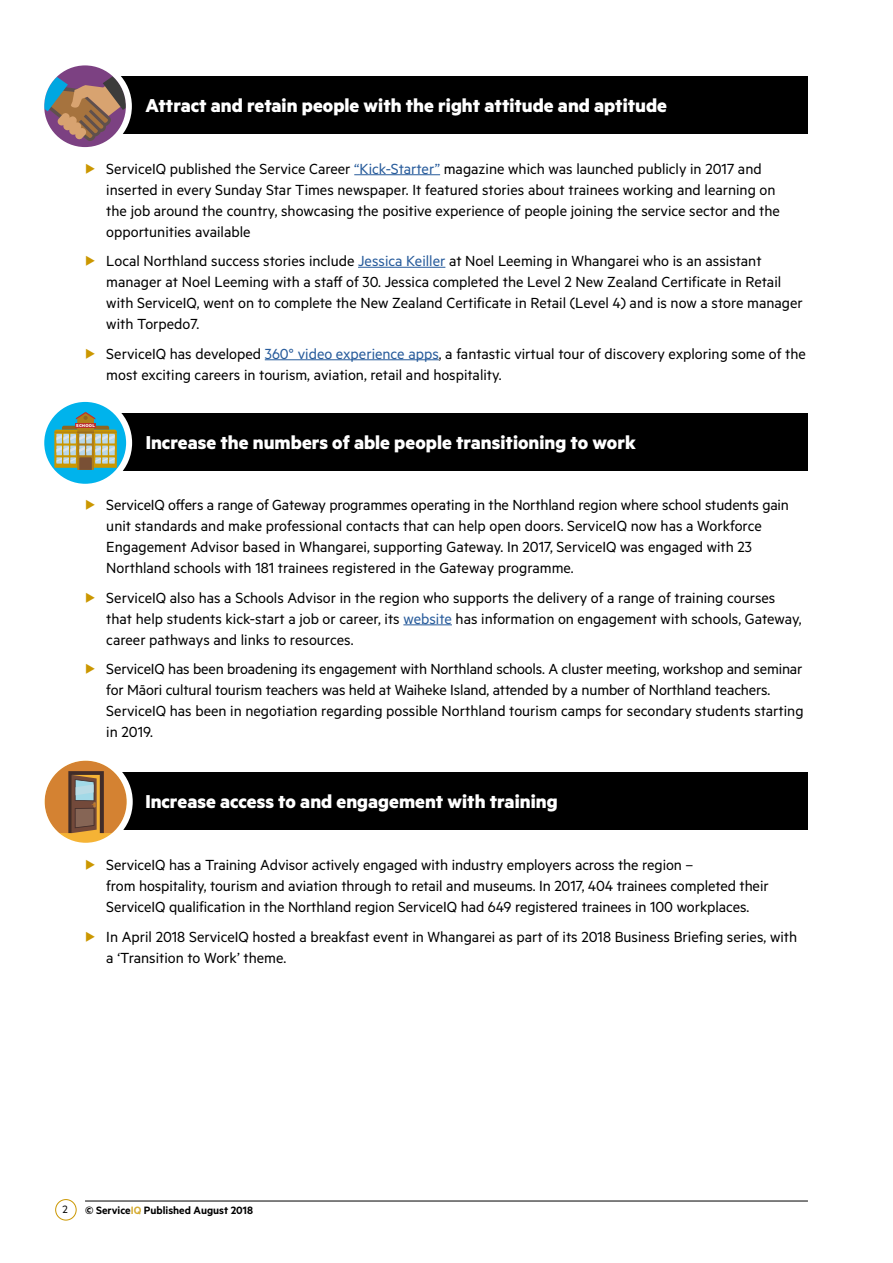
<style>
.page{position:relative;width:893px;height:1263px;background:#fff}
.page>*{position:absolute;margin:0;border:0;box-sizing:border-box;transform-origin:0 0}
.t1{font:700 21px "Metric";color:#fff}
.t2{font:16.5px/21px "Metric";color:#000}
.t3{font:600 12px "Metric";color:#000}
.t4{font:12px "Metric";color:#000}
.t5{font:700 4.65px "Metric";letter-spacing:.055em;color:#fff;scale:1.07 1}
.s1{color:#cb9700}
.s2{color:#275b9b}
.s3{color:#d5ac33}
</style>
<div class="page">
<div style="left:55px;top:1199px;width:22px;height:21px;border:1px solid #cb9700;border-radius:50%"></div>
<hr style="left:85px;top:1200px;width:723px;height:1px;background:#000">
<hr style="left:354px;top:174px;width:86px;height:1px;background:#275b9b">
<hr style="left:358px;top:267px;width:87px;height:1px;background:#275b9b">
<hr style="left:265px;top:359px;width:174px;height:1px;background:#275b9b">
<div style="left:84px;top:77px;width:724px;height:57px;background:#000"></div>
<svg style="left:41px;top:62px;width:88px;height:88px"></svg>
<svg style="left:45px;top:72px;width:81px;height:70px;background:#977d7f"></svg>
<div style="left:38px;top:59px;width:94px;height:94px;border:6px solid #fff;border-radius:50%"></div>
<div style="left:85px;top:414px;width:723px;height:57px;background:#000"></div>
<svg style="left:41px;top:399px;width:88px;height:88px;background:#39c3f0"></svg>
<svg style="left:54px;top:412px;width:63px;height:58px;background:#90a685"></svg>
<div style="left:38px;top:396px;width:94px;height:94px;border:6px solid #fff;border-radius:50%"></div>
<hr style="left:403px;top:625px;width:49px;height:1px;background:#275b9b">
<div style="left:84px;top:772px;width:724px;height:58px;background:#000"></div>
<svg style="left:42px;top:758px;width:88px;height:88px"></svg>
<svg style="left:46px;top:762px;width:81px;height:71px;background:#b8885a"></svg>
<div style="left:39px;top:755px;width:94px;height:94px;border:6px solid #fff;border-radius:50%"></div>
<p class="t1" style="left:145px;top:93px;width:523px">Attract and retain people with the right attitude and aptitude</p>
<p class="t2" style="left:106px;top:157px;width:675px;text-indent:-21px"><span class="s1">◆</span> ServiceIQ published the Service Career <span class="s2">“Kick-Starter”</span> magazine which was launched publicly in 2017 and inserted in every Sunday Star Times newspaper. It featured stories about trainees working and learning on the job around the country, showcasing the positive experience of people joining the service sector and the opportunities available</p>
<p class="t2" style="left:106px;top:250px;width:698px;text-indent:-21px"><span class="s1">◆</span> Local Northland success stories include <span class="s2">Jessica Keiller</span> at Noel Leeming in Whangarei who is an assistant manager at Noel Leeming with a staff of 30. Jessica completed the Level 2 New Zealand Certificate in Retail with ServiceIQ, went on to complete the New Zealand Certificate in Retail (Level 4) and is now a store manager with Torpedo7.</p>
<p class="t2" style="left:106px;top:342px;width:701px;text-indent:-21px"><span class="s1">◆</span> ServiceIQ has developed <span class="s2">360° video experience apps</span>, a fantastic virtual tour of discovery exploring some of the most exciting careers in tourism, aviation, retail and hospitality.</p>
<p class="t5" style="left:76px;top:423px;width:19px">SCHOOL</p>
<p class="t1" style="left:146px;top:430px;width:491px">Increase the numbers of able people transitioning to work</p>
<p class="t2" style="left:106px;top:494px;width:684px;text-indent:-21px"><span class="s1">◆</span> ServiceIQ offers a range of Gateway programmes operating in the Northland region where school students gain unit standards and make professional contacts that can help open doors. ServiceIQ now has a Workforce Engagement Advisor based in Whangarei, supporting Gateway. In 2017, ServiceIQ was engaged with 23<br>Northland schools with 181 trainees registered in the Gateway programme.</p>
<p class="t2" style="left:106px;top:586px;width:697px;text-indent:-21px"><span class="s1">◆</span> ServiceIQ also has a Schools Advisor in the region who supports the delivery of a range of training courses that help students kick-start a job or career, its <span class="s2">website</span> has information on engagement with schools, Gateway, career pathways and links to resources.</p>
<p class="t2" style="left:106px;top:658px;width:699px;text-indent:-21px"><span class="s1">◆</span> ServiceIQ has been broadening its engagement with Northland schools. A cluster meeting, workshop and seminar for Māori cultural tourism teachers was held at Waiheke Island, attended by a number of Northland teachers.<br>ServiceIQ has been in negotiation regarding possible Northland tourism camps for secondary students starting in 2019.</p>
<p class="t1" style="left:145px;top:788px;width:414px">Increase access to and engagement with training</p>
<p class="t2" style="left:106px;top:854px;width:664px;text-indent:-21px"><span class="s1">◆</span> ServiceIQ has a Training Advisor actively engaged with industry employers across the region –<br>from hospitality, tourism and aviation through to retail and museums. In 2017, 404 trainees completed their<br>ServiceIQ qualification in the Northland region ServiceIQ had 649 registered trainees in 100 workplaces.</p>
<p class="t2" style="left:106px;top:925px;width:692px;text-indent:-21px"><span class="s1">◆</span> In April 2018 ServiceIQ hosted a breakfast event in Whangarei as part of its 2018 Business Briefing series, with a ‘Transition to Work’ theme.</p>
<p class="t4" style="left:62px;top:1202px;width:7px">2</p>
<p class="t3" style="left:85px;top:1203px;width:169px">© Service<span class="s3">IQ</span> Published August 2018</p>
</div>
